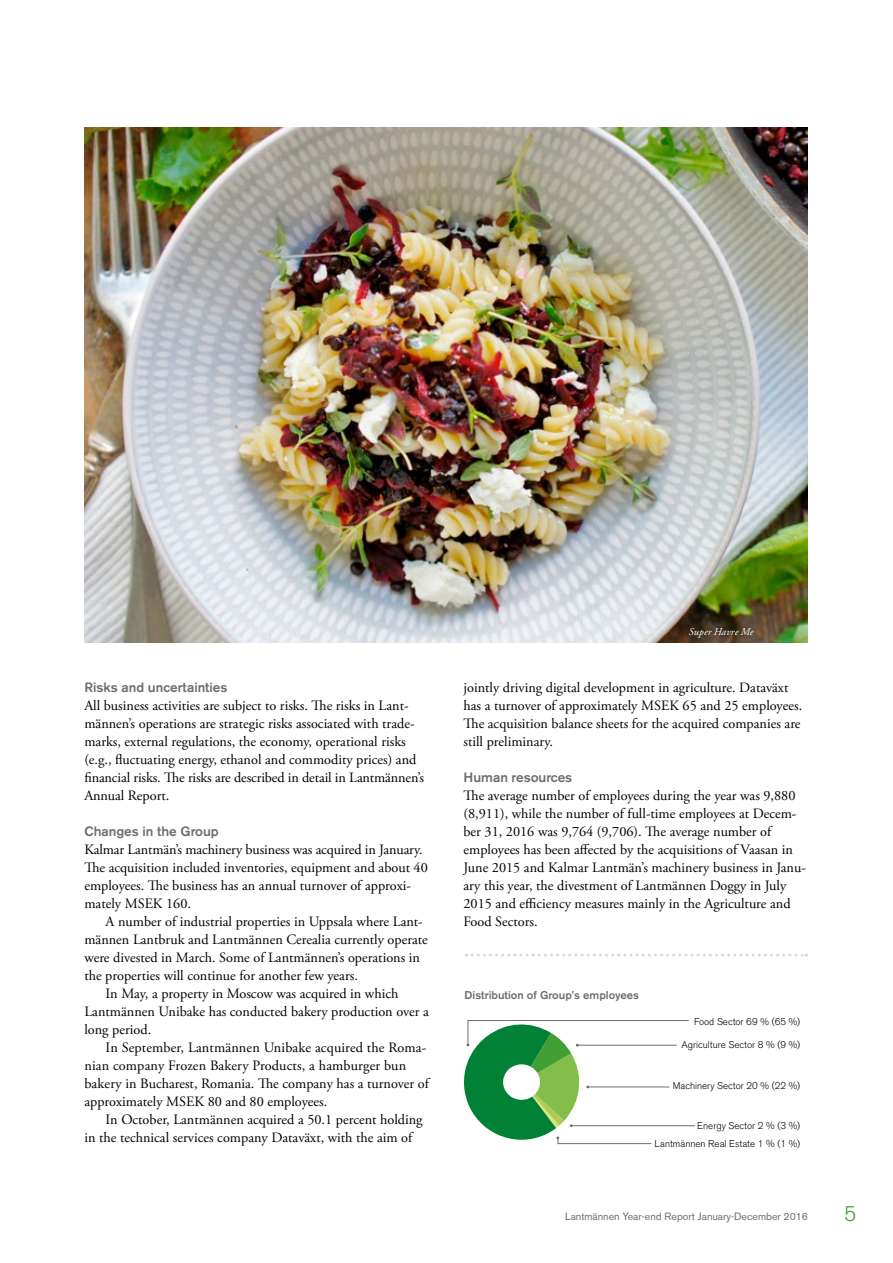
<style>
.page{position:relative;width:893px;height:1263px;background:#fff}
.page>*{position:absolute;margin:0;border:0;box-sizing:border-box;transform-origin:0 0}
.t1{font:300 21px "Akzidenz Grotesk BE";color:#419f33}
.t2{font:14.25px/18px "Adobe Garamond Pro";color:#000}
.t3{font:500 13.5px "Akzidenz Grotesk BE";color:#6e6e6e}
.t4{font:500 11.25px "Akzidenz Grotesk BE";color:#6e6e6e}
.t5{font:10.5px "Akzidenz Grotesk BE";color:#6e6e6e}
.t6{font:italic 10.5px "Adobe Garamond Pro";letter-spacing:.01em;color:#fff}
.t7{font:300 9.75px "Akzidenz Grotesk BE";color:#000}
</style>
<div class="page">
<img style="left:84px;top:128px;width:723px;height:514px">
<hr style="left:571px;top:1125px;width:124px;height:1px;background:#6e6e6e">
<svg style="left:464px;top:1020px;width:225px;height:125px"></svg>
<svg style="left:466px;top:954px;width:341px;height:3px"></svg>
<p class="t3" style="left:84px;top:679px;width:145px">Risks and uncertainties</p>
<p class="t2" style="left:84px;top:697px;width:341px">All business activities are subject to risks. The risks in Lant&shy;männen’s operations are strategic risks associated with trade&shy;marks, external regulations, the economy, operational risks (e.g., fluctuating energy, ethanol and commodity prices) and financial risks. The risks are described in detail in Lantmännen’s Annual Report.</p>
<p class="t3" style="left:84px;top:823px;width:136px">Changes in the Group</p>
<p class="t2" style="left:84px;top:841px;width:345px">Kalmar Lantmän’s machinery business was acquired in January.<br>The acquisition included inventories, equipment and about 40 employees. The business has an annual turnover of approxi&shy;mately MSEK 160.</p>
<p class="t2" style="left:106px;top:913px;width:319px">A number of industrial properties in Uppsala where Lant-</p>
<p class="t2" style="left:84px;top:931px;width:345px">männen Lantbruk and Lantmännen Cerealia currently operate</p>
<p class="t2" style="left:84px;top:949px;width:337px">were divested in March. Some of Lantmännen’s operations in</p>
<p class="t2" style="left:84px;top:967px;width:275px">the properties will continue for another few years.</p>
<p class="t2" style="left:106px;top:985px;width:294px">In May, a property in Moscow was acquired in which</p>
<p class="t2" style="left:84px;top:1003px;width:346px">Lantmännen Unibake has conducted bakery production over a</p>
<p class="t2" style="left:84px;top:1021px;width:68px">long period.</p>
<p class="t2" style="left:106px;top:1039px;width:322px">In September, Lantmännen Unibake acquired the Roma-</p>
<p class="t2" style="left:84px;top:1057px;width:323px">nian company Frozen Bakery Products, a hamburger bun</p>
<p class="t2" style="left:84px;top:1075px;width:346px">bakery in Bucharest, Romania. The company has a turnover of</p>
<p class="t2" style="left:84px;top:1093px;width:244px">approximately MSEK 80 and 80 employees.</p>
<p class="t2" style="left:106px;top:1111px;width:318px">In October, Lantmännen acquired a 50.1 percent holding</p>
<p class="t2" style="left:84px;top:1129px;width:329px">in the technical services company Dataväxt, with the aim of</p>
<p class="t6" style="left:689px;top:625px;width:66px">Super Havre Me</p>
<p class="t2" style="left:463px;top:679px;width:340px">jointly driving digital development in agriculture. Dataväxt has a turnover of approximately MSEK 65 and 25 employees.<br>The acquisition balance sheets for the acquired companies are still preliminary.</p>
<p class="t3" style="left:463px;top:769px;width:110px">Human resources</p>
<p class="t2" style="left:463px;top:787px;width:344px">The average number of employees during the year was 9,880 (8,911), while the number of full-time employees at Decem&shy;ber 31, 2016 was 9,764 (9,706). The average number of employees has been affected by the acquisitions of Vaasan in June 2015 and Kalmar Lantmän’s machinery business in Janu&shy;ary this year, the divestment of Lantmännen Doggy in July 2015 and efficiency measures mainly in the Agriculture and Food Sectors.</p>
<p class="t4" style="left:465px;top:988px;width:176px">Distribution of Group’s employees</p>
<p class="t7" style="left:694px;top:1016px;width:108px">Food Sector 69 % (65 %)</p>
<p class="t7" style="left:681px;top:1039px;width:120px">Agriculture Sector 8 % (9 %)</p>
<p class="t7" style="left:673px;top:1080px;width:129px">Machinery Sector 20 % (22 %)</p>
<p class="t7" style="left:697px;top:1120px;width:105px">Energy Sector 2 % (3 %)</p>
<p class="t7" style="left:655px;top:1138px;width:147px">Lantmännen Real Estate 1 % (1 %)</p>
<p class="t5" style="left:565px;top:1210px;width:244px">Lantmännen Year-end Report January-December 2016</p>
<h1 class="t1" style="left:844px;top:1202px;width:14px">5</h1>
</div>
